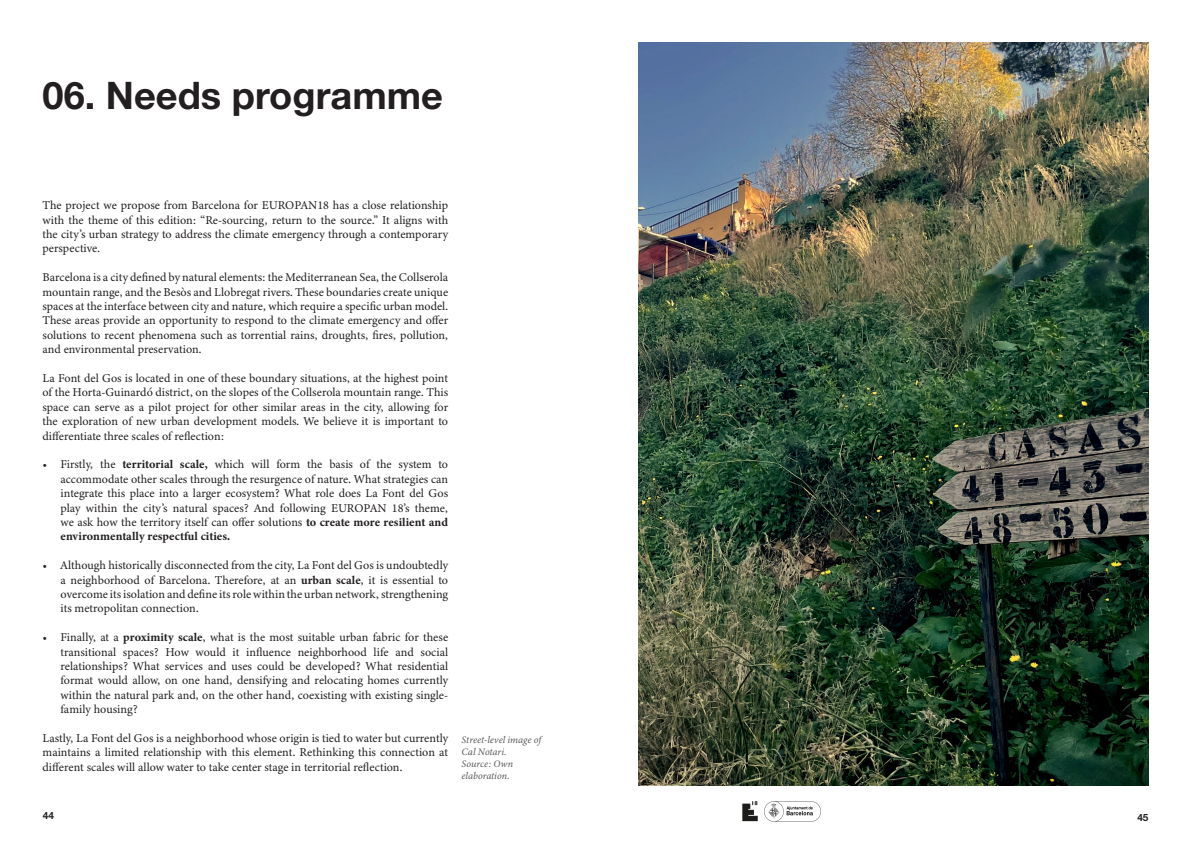
<style>
.page{position:relative;width:1191px;height:842px;background:#fff}
.page>*{position:absolute;margin:0;border:0;box-sizing:border-box;transform-origin:0 0}
.t1{font:700 38px "Helvetica Neue LT Std";color:#231f20}
.t2{font:12px/14.4px "Minion Variable Concept";color:#231f20;text-align:justify}
.t3{font:italic 10px/12px "Minion Variable Concept";color:#57595a}
.t4{font:700 10px "Helvetica Neue LT Std";color:#231f20}
</style>
<div class="page">
<img style="left:638px;top:43px;width:510px;height:742px">
<img style="left:764px;top:801px;width:56px;height:20px">
<img style="left:743px;top:801px;width:15px;height:20px">
<p class="t1" style="left:43px;top:72px;width:402px">06. Needs programme</p>
<p class="t2" style="left:43px;top:198px;width:407px">The project we propose from Barcelona for EUROPAN18 has a close relationship with the theme of this edition: “Re-sourcing, return to the source.” It aligns with the city’s urban strategy to address the climate emergency through a contemporary perspective.</p>
<p class="t2" style="left:43px;top:270px;width:407px">Barcelona is a city defined by natural elements: the Mediterranean Sea, the Collserola mountain range, and the Besòs and Llobregat rivers. These boundaries create unique spaces at the interface between city and nature, which require a specific urban model.<br>These areas provide an opportunity to respond to the climate emergency and offer solutions to recent phenomena such as torrential rains, droughts, fires, pollution, and environmental preservation.</p>
<p class="t2" style="left:43px;top:371px;width:407px">La Font del Gos is located in one of these boundary situations, at the highest point of the Horta-Guinardó district, on the slopes of the Collserola mountain range. This space can serve as a pilot project for other similar areas in the city, allowing for the exploration of new urban development models. We believe it is important to differentiate three scales of reflection:</p>
<p class="t2" style="left:61px;top:457px;width:389px;text-indent:-18px">• Firstly, the territorial scale, which will form the basis of the system to accommodate other scales through the resurgence of nature. What strategies can integrate this place into a larger ecosystem? What role does La Font del Gos play within the city’s natural spaces? And following EUROPAN 18’s theme, we ask how the territory itself can offer solutions to create more resilient and environmentally respectful cities.</p>
<p class="t2" style="left:61px;top:558px;width:389px;text-indent:-18px">• Although historically disconnected from the city, La Font del Gos is undoubtedly a neighborhood of Barcelona. Therefore, at an urban scale, it is essential to overcome its isolation and define its role within the urban network, strengthening its metropolitan connection.</p>
<p class="t2" style="left:61px;top:630px;width:389px;text-indent:-18px">• Finally, at a proximity scale, what is the most suitable urban fabric for these transitional spaces? How would it influence neighborhood life and social relationships? What services and uses could be developed? What residential format would allow, on one hand, densifying and relocating homes currently within the natural park and, on the other hand, coexisting with existing single&shy;family housing?</p>
<p class="t2" style="left:43px;top:731px;width:407px">Lastly, La Font del Gos is a neighborhood whose origin is tied to water but currently maintains a limited relationship with this element. Rethinking this connection at different scales will allow water to take center stage in territorial reflection.</p>
<p class="t4" style="left:43px;top:809px;width:13px">44</p>
<p class="t4" style="left:1137px;top:811px;width:13px">45</p>
<p class="t3" style="left:461px;top:733px;width:81px">Street-level image of<br>Cal Notari.</p>
<p class="t3" style="left:461px;top:757px;width:53px">Source: Own elaboration.</p>
</div>
